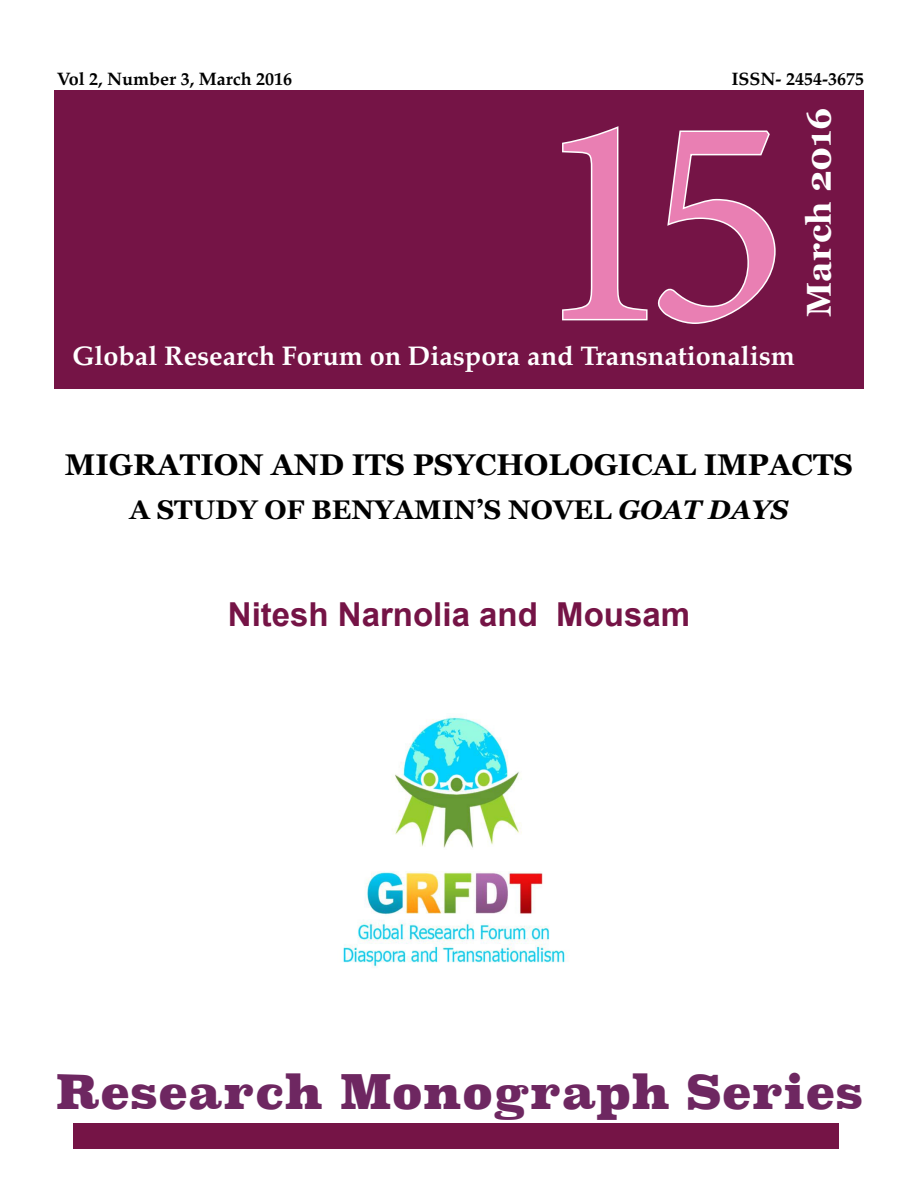
<style>
.page{position:relative;width:918px;height:1188px;background:#fff}
.page>*{position:absolute;margin:0;border:0;box-sizing:border-box;transform-origin:0 0}
.t1{font:300px "Minion Pro";color:#e97fb3}
.t2{font:900 46.5px "Superclarendon";color:#6e2761}
.t3{font:700 34.5px "Georgia";color:#fff}
.t4{font:700 33px "Arial";color:#751446}
.t5{font:700 30px "Georgia";color:#000}
.t6{font:700 27px "Palatino";color:#fff}
.t7{font:700 27px "Georgia";color:#000}
.t8{font:700 18px "Palatino";color:#000}
.s1{font-style:italic}
</style>
<div class="page">
<div style="left:54px;top:90px;width:810px;height:299px;background:#751446"></div>
<img style="left:343px;top:716px;width:227px;height:251px">
<div style="left:74px;top:1124px;width:765px;height:25px;background:#751446"></div>
<svg style="left:562px;top:126px;width:86px;height:195px"></svg>
<svg style="left:659px;top:130px;width:117px;height:194px"></svg>
<p class="t8" style="left:57px;top:64px;width:237px">Vol 2, Number 3, March 2016</p>
<p class="t8" style="left:732px;top:64px;width:134px">ISSN- 2454-3675</p>
<h1 class="t1" style="left:531px;top:22px;width:259px">15</h1>
<p class="t6" style="left:72px;top:332px;width:724px">Global Research Forum on Diaspora and Transnationalism</p>
<p class="t3" style="left:793px;top:317px;width:211px;rotate:-90deg">March 2016</p>
<p class="t5" style="left:65px;top:442px;width:790px">MIGRATION AND ITS PSYCHOLOGICAL IMPACTS</p>
<p class="t7" style="left:129px;top:489px;width:661px">A STUDY OF BENYAMIN’S NOVEL <span class="s1">GOAT DAYS</span></p>
<p class="t4" style="left:228px;top:593px;width:464px">Nitesh Narnolia and Mousam</p>
<h2 class="t2" style="left:56px;top:1061px;width:809px">Research Monograph Series</h2>
</div>
